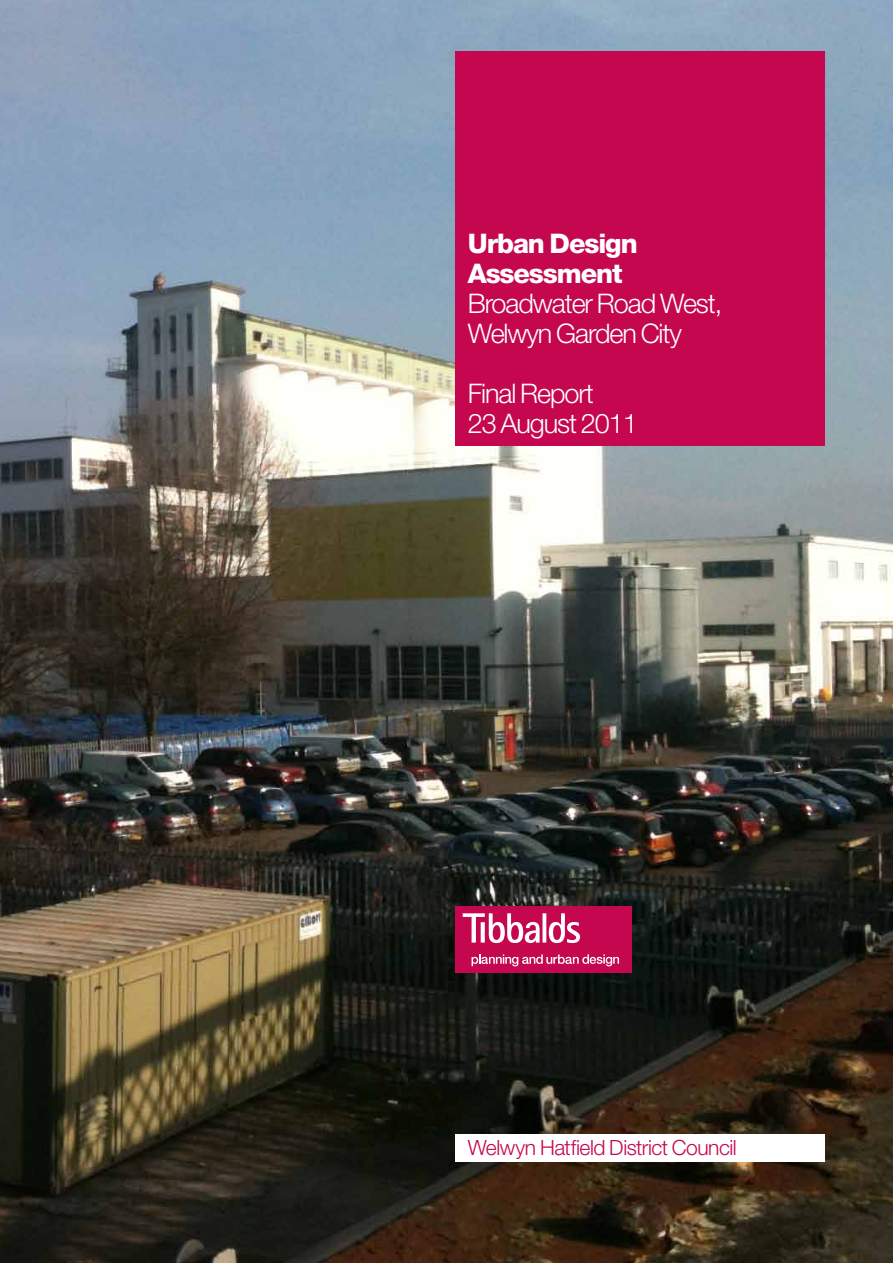
<style>
.page{position:relative;width:893px;height:1263px;background:#fff}
.page>*{position:absolute;margin:0;border:0;box-sizing:border-box;transform-origin:0 0}
.t1{font:300 27px/30px "Helvetica Neue LT Std";letter-spacing:-.04em;color:#fff}
.t2{font:800 27px/30px "Helvetica Neue LT Std";letter-spacing:-.04em;color:#fff}
.t3{font:300 21px "Helvetica Neue LT Std";letter-spacing:-.02em;color:#c4074e}
</style>
<div class="page">
<img style="left:0;top:0;width:893px;height:1263px">
<div style="left:455px;top:51px;width:370px;height:395px;background:#c4074e"></div>
<svg style="left:455px;top:905px;width:176px;height:67px;background:#cb306a"></svg>
<div style="left:455px;top:1134px;width:370px;height:27px;background:#fff"></div>
<p class="t2" style="left:468px;top:228px;width:171px">Urban Design<br>Assessment</p>
<p class="t1" style="left:468px;top:288px;width:256px">Broadwater Road West,<br>Welwyn Garden City</p>
<p class="t1" style="left:468px;top:378px;width:172px">Final Report<br>23 August 2011</p>
<p class="t3" style="left:468px;top:1134px;width:270px">Welwyn Hatfield District Council</p>
</div>
